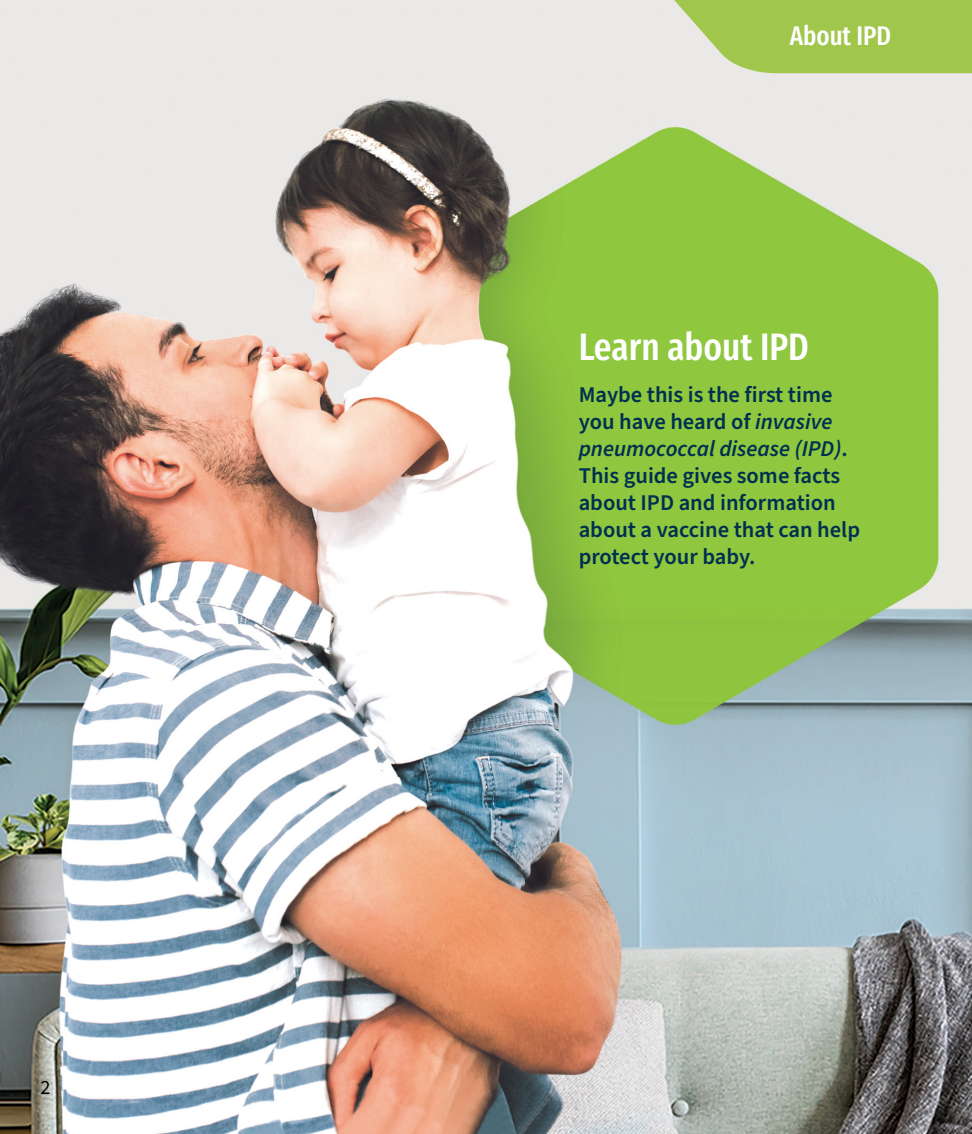
<style>
.page{position:relative;width:972px;height:1134px;background:#fff}
.page>*{position:absolute;margin:0;border:0;box-sizing:border-box;transform-origin:0 0}
.t1{font:500 38.25px "Fira Sans Compressed";color:#fff}
.t2{font:500 27px "Fira Sans Compressed";color:#fff}
.t3{font:600 22.5px/27px "Source Sans Pro";color:#003051}
.t4{font:20.25px "Source Sans Pro";color:#000}
.s1{font-style:italic}
</style>
<div class="page">
<img style="left:0;top:0;width:972px;height:1134px">
<svg style="left:658px;top:0;width:314px;height:73px;background:#abcb64"></svg>
<p class="t4" style="left:40px;top:1073px;width:12px">2</p>
<p class="t2" style="left:790px;top:15px;width:103px">About IPD</p>
<p class="t1" style="left:579px;top:317px;width:232px">Learn about IPD</p>
<p class="t3" style="left:579px;top:381px;width:283px">Maybe this is the first time you have heard of <span class="s1">invasive pneumococcal disease (IPD)</span>.<br>This guide gives some facts about IPD and information about a vaccine that can help protect your baby.</p>
</div>
